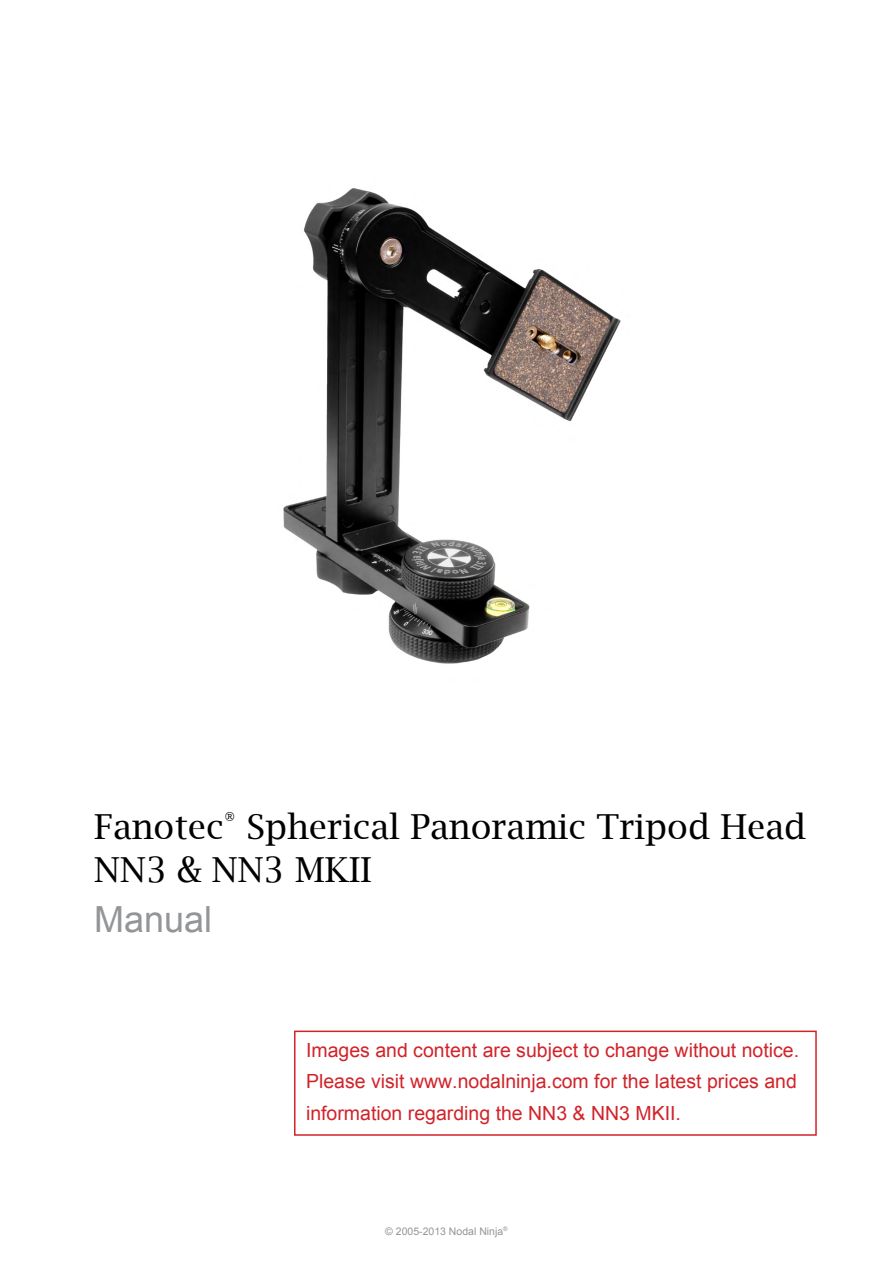
<style>
.page{position:relative;width:893px;height:1263px;background:#fff}
.page>*{position:absolute;margin:0;border:0;box-sizing:border-box;transform-origin:0 0}
.t1{font:36px "Arial";color:#939598}
.t2{font:34.5px/43.5px "Lucida Bright";color:#000}
.t3{font:19.5px/31.5px "Arial";color:#d2232a;text-align:justify}
.t4{font:10.5px "Arial";color:#939598}
</style>
<div class="page">
<img style="left:283px;top:188px;width:338px;height:476px">
<div style="left:294px;top:1030px;width:523px;height:106px;border:2px solid #d2232a"></div>
<h2 class="t2" style="left:94px;top:804px;width:714px">Fanotec<sup>®</sup> Spherical Panoramic Tripod Head<br>NN3 &amp; NN3 MKII</h2>
<h1 class="t1" style="left:94px;top:895px;width:120px">Manual</h1>
<p class="t3" style="left:306px;top:1034px;width:495px">Images and content are subject to change without notice.<br>Please visit www.nodalninja.com for the latest prices and information regarding the NN3 &amp; NN3 MKII.</p>
<p class="t4" style="left:385px;top:1224px;width:124px">© 2005-2013 Nodal Ninja<sup>®</sup></p>
</div>
